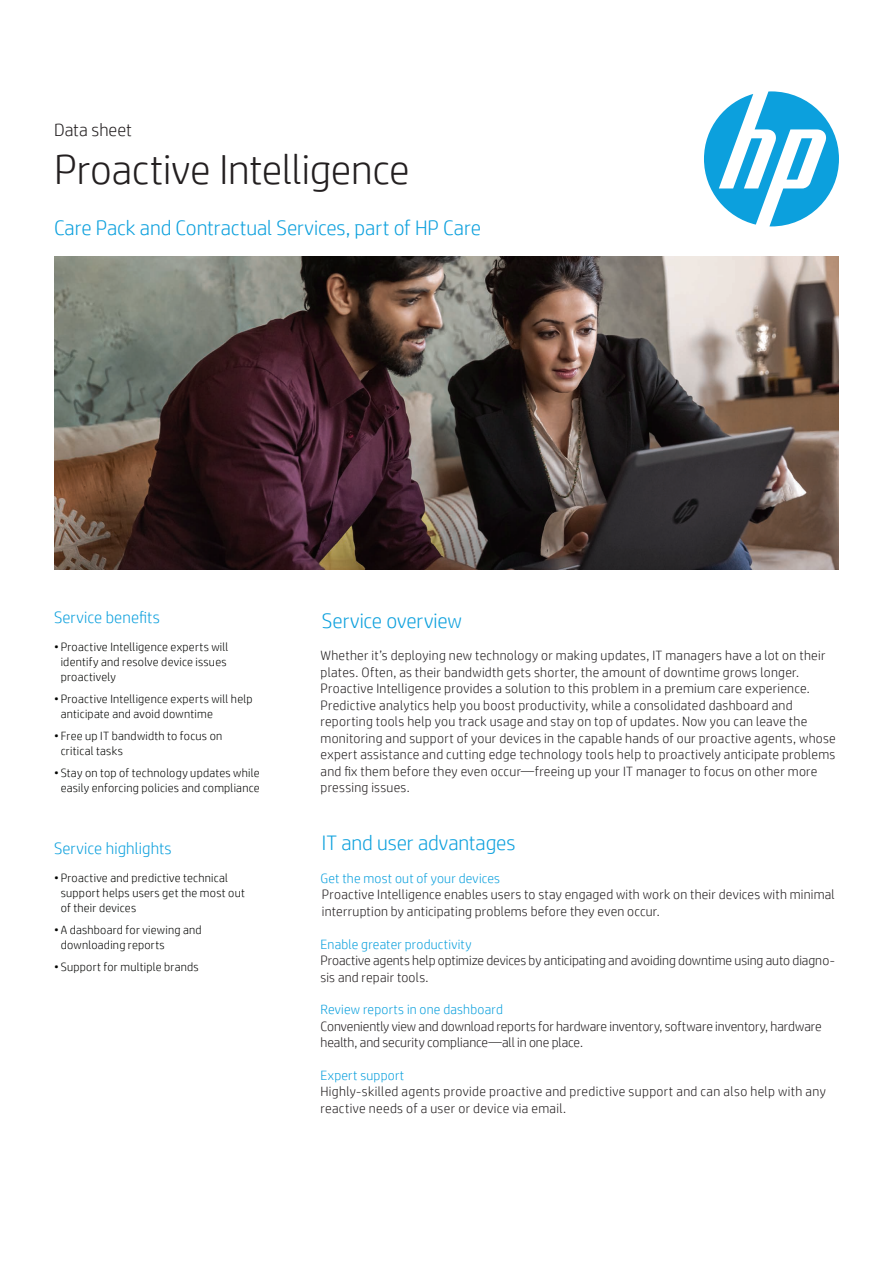
<style>
.page{position:relative;width:893px;height:1263px;background:#fff}
.page>*{position:absolute;margin:0;border:0;box-sizing:border-box;transform-origin:0 0}
.t1{font:300 42px "HP Simplified";letter-spacing:-.005em;color:#231f20}
.t2{font:300 21px "HP Simplified";letter-spacing:-.005em;color:#0ca0dd}
.t3{font:300 18px "HP Simplified";color:#231f20}
.t4{font:300 16.5px "HP Simplified";letter-spacing:.005em;color:#0ca0dd}
.t5{font:300 13.5px/16.5px "HP Simplified";letter-spacing:.02em;color:#231f20}
.t6{font:300 13.5px/16.5px "HP Simplified";letter-spacing:-.005em;color:#231f20}
.t7{font:300 13.5px "HP Simplified";letter-spacing:.015em;color:#0ca0dd}
.t8{font:300 12px/15px "HP Simplified";letter-spacing:.02em;color:#040503}
</style>
<div class="page">
<svg style="left:704px;top:91px;width:135px;height:135px"></svg>
<img style="left:54px;top:256px;width:785px;height:313px">
<h3 class="t3" style="left:54px;top:118px;width:79px">Data sheet</h3>
<h1 class="t1" style="left:54px;top:142px;width:357px">Proactive Intelligence</h1>
<h2 class="t2" style="left:54px;top:214px;width:429px">Care Pack and Contractual Services, part of HP Care</h2>
<p class="t4" style="left:54px;top:606px;width:107px">Service benefits</p>
<p class="t8" style="left:61px;top:639px;width:169px;text-indent:-7px">• Proactive Intelligence experts will identify and resolve device issues proactively</p>
<p class="t8" style="left:61px;top:691px;width:193px;text-indent:-7px">• Proactive Intelligence experts will help anticipate and avoid downtime</p>
<p class="t8" style="left:61px;top:728px;width:163px;text-indent:-7px">• Free up IT bandwidth to focus on critical tasks</p>
<p class="t8" style="left:54px;top:765px;width:207px;text-align:center">• Stay on top of technology updates while easily enforcing policies and compliance</p>
<p class="t4" style="left:54px;top:837px;width:119px">Service highlights</p>
<p class="t8" style="left:61px;top:870px;width:186px;text-indent:-7px">• Proactive and predictive technical support helps users get the most out of their devices</p>
<p class="t8" style="left:61px;top:922px;width:142px;text-indent:-7px">• A dashboard for viewing and downloading reports</p>
<p class="t8" style="left:54px;top:959px;width:146px">• Support for multiple brands</p>
<h2 class="t2" style="left:322px;top:607px;width:142px">Service overview</h2>
<p class="t5" style="left:320px;top:647px;width:517px">Whether it’s deploying new technology or making updates, IT managers have a lot on their plates. Often, as their bandwidth gets shorter, the amount of downtime grows longer.<br>Proactive Intelligence provides a solution to this problem in a premium care experience.<br>Predictive analytics help you boost productivity, while a consolidated dashboard and reporting tools help you track usage and stay on top of updates. Now you can leave the monitoring and support of your devices in the capable hands of our proactive agents, whose expert assistance and cutting edge technology tools help to proactively anticipate problems and fix them before they even occur—freeing up your IT manager to focus on other more pressing issues.</p>
<h2 class="t2" style="left:322px;top:829px;width:195px">IT and user advantages</h2>
<p class="t7" style="left:320px;top:869px;width:181px">Get the most out of your devices</p>
<p class="t5" style="left:322px;top:886px;width:514px">Proactive Intelligence enables users to stay engaged with work on their devices with minimal interruption by anticipating problems before they even occur.</p>
<p class="t7" style="left:320px;top:935px;width:153px">Enable greater productivity</p>
<p class="t6" style="left:320px;top:952px;width:516px">Proactive agents help optimize devices by anticipating and avoiding downtime using auto diagno&shy;sis and repair tools.</p>
<p class="t7" style="left:320px;top:1001px;width:184px">Review reports in one dashboard</p>
<p class="t6" style="left:320px;top:1017px;width:503px">Conveniently view and download reports for hardware inventory, software inventory, hardware health, and security compliance—all in one place.</p>
<p class="t7" style="left:320px;top:1066px;width:85px">Expert support</p>
<p class="t5" style="left:320px;top:1083px;width:507px">Highly-skilled agents provide proactive and predictive support and can also help with any reactive needs of a user or device via email.</p>
</div>
